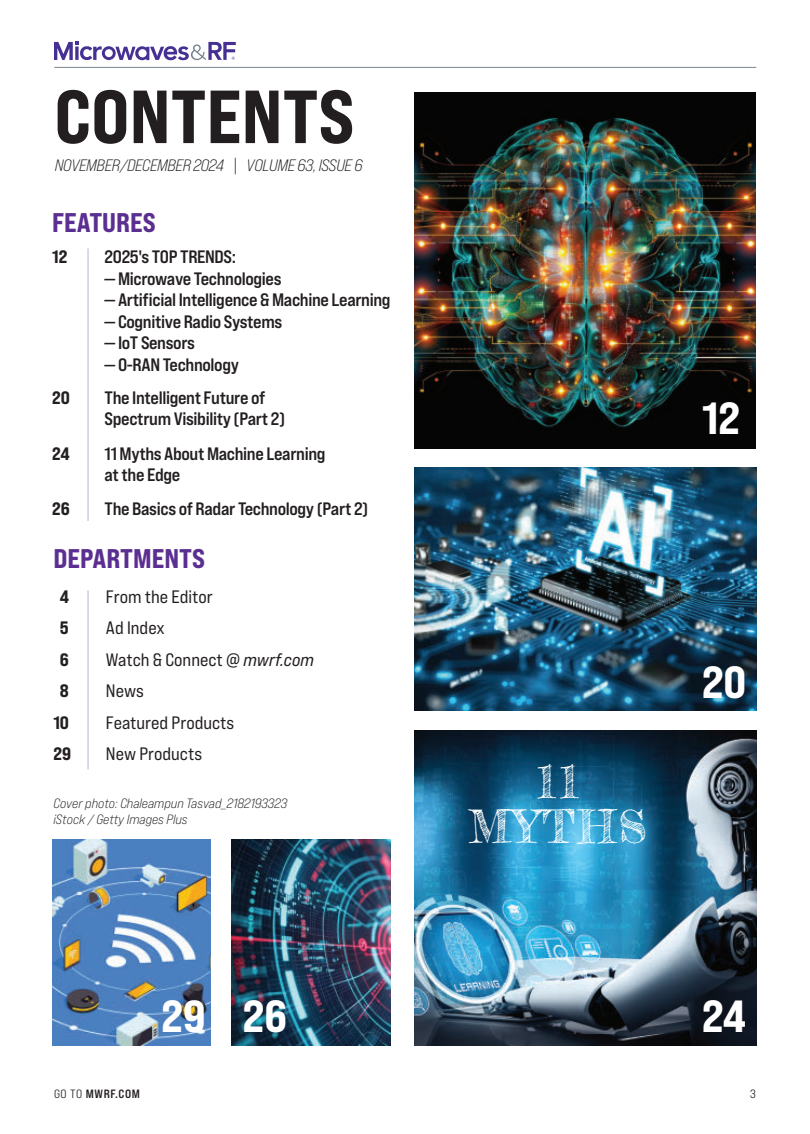
<style>
.page{position:relative;width:810px;height:1134px;background:#fff}
.page>*{position:absolute;margin:0;border:0;box-sizing:border-box;transform-origin:0 0}
.t1{font:75px "Bebas Neue Pro Exp Eb";color:#231f20}
.t2{font:45px "Bebas Neue Pro Exp Eb";color:#fff}
.t3{font:45px/45px "Frederickathe Greatest";letter-spacing:.075em;color:#fff;text-align:center}
.t4{font:27px "Bebas Neue Pro Exp Eb";color:#5b2e91}
.t5{font:18px/21px "Bebas Neue Pro Exp Bd";letter-spacing:-.02em;color:#231f20}
.t6{font:18px "Bebas Neue Pro Exp Rg";color:#231f20}
.t7{font:18px "Bebas Neue Pro Exp Eb";color:#231f20}
.t8{font:16.5px "Bebas Neue Pro Exp Bk It";letter-spacing:-.02em;color:#231f20}
.t9{font:13.5px/16.5px "Bebas Neue Pro Exp Bk It";color:#231f20}
.t10{font:12px "Bebas Neue Pro Exp Bd";letter-spacing:.05em;color:#231f20}
.t11{font:12px "Bebas Neue Pro Exp Md";color:#231f20}
.s1{font-family:"Bebas Neue Pro Exp It"}
.s2{font-family:"Bebas Neue Pro Exp Md"}
</style>
<div class="page">
<hr style="left:54px;top:67px;width:702px;height:1px;background:#7c868d">
<svg style="left:54px;top:42px;width:182px;height:18px"></svg>
<hr style="left:88px;top:590px;width:1px;height:179px;background:#beafd4">
<hr style="left:88px;top:248px;width:1px;height:273px;background:#beafd4">
<hr style="left:0;top:627px;width:1px;height:121px;background:#db2526">
<img style="left:414px;top:92px;width:342px;height:356px">
<img style="left:414px;top:467px;width:343px;height:243px">
<img style="left:414px;top:731px;width:343px;height:314px">
<img style="left:52px;top:839px;width:159px;height:206px">
<img style="left:232px;top:839px;width:158px;height:206px">
<h1 class="t1" style="left:54px;top:70px;width:302px">CONTENTS</h1>
<p class="t8" style="left:55px;top:155px;width:309px">NOVEMBER/DECEMBER 2024 | VOLUME 63, ISSUE 6</p>
<h3 class="t4" style="left:52px;top:206px;width:105px">FEATURES</h3>
<p class="t7" style="left:52px;top:246px;width:17px">12</p>
<p class="t5" style="left:105px;top:246px;width:133px">2025's TOP TRENDS:</p>
<p class="t5" style="left:105px;top:268px;width:178px">— Microwave Technologies</p>
<p class="t5" style="left:105px;top:289px;width:288px">— Artificial Intelligence &amp; Machine Learning</p>
<p class="t5" style="left:105px;top:311px;width:179px">— Cognitive Radio Systems</p>
<p class="t5" style="left:105px;top:332px;width:92px">— IoT Sensors</p>
<p class="t5" style="left:105px;top:354px;width:136px">— O-RAN Technology</p>
<p class="t7" style="left:52px;top:387px;width:19px">20</p>
<p class="t5" style="left:105px;top:387px;width:182px">The Intelligent Future of<br>Spectrum Visibility (Part 2)</p>
<p class="t7" style="left:52px;top:442px;width:19px">24</p>
<p class="t5" style="left:105px;top:442px;width:222px">11 Myths About Machine Learning at the Edge</p>
<p class="t7" style="left:52px;top:498px;width:19px">26</p>
<p class="t5" style="left:105px;top:498px;width:265px">The Basics of Radar Technology (Part 2)</p>
<h3 class="t4" style="left:53px;top:542px;width:153px">DEPARTMENTS</h3>
<p class="t7" style="left:60px;top:585px;width:11px">4</p>
<p class="t6" style="left:106px;top:586px;width:108px">From the Editor</p>
<p class="t7" style="left:60px;top:617px;width:10px">5</p>
<p class="t6" style="left:106px;top:617px;width:60px">Ad Index</p>
<p class="t7" style="left:60px;top:648px;width:11px">6</p>
<p class="t6" style="left:106px;top:649px;width:210px">Watch &amp; Connect @ <span class="s1">mwrf.com</span></p>
<p class="t7" style="left:60px;top:680px;width:11px">8</p>
<p class="t6" style="left:106px;top:680px;width:39px">News</p>
<p class="t7" style="left:53px;top:711px;width:17px">10</p>
<p class="t6" style="left:106px;top:712px;width:130px">Featured Products</p>
<p class="t7" style="left:53px;top:743px;width:19px">29</p>
<p class="t6" style="left:106px;top:743px;width:98px">New Products</p>
<p class="t9" style="left:53px;top:795px;width:235px">Cover photo: Chaleampun Tasvad_2182193323 iStock / Getty Images Plus</p>
<h2 class="t2" style="left:702px;top:390px;width:39px">12</h2>
<h2 class="t3" style="left:469px;top:759px;width:180px">11<br>MYTHS</h2>
<h2 class="t2" style="left:702px;top:654px;width:46px">20</h2>
<h2 class="t2" style="left:162px;top:988px;width:127px">29 26</h2>
<h2 class="t2" style="left:702px;top:988px;width:46px">24</h2>
<p class="t10" style="left:54px;top:1086px;width:87px"><span class="s2">GO TO</span> MWRF.COM</p>
<p class="t11" style="left:750px;top:1086px;width:7px">3</p>
</div>
